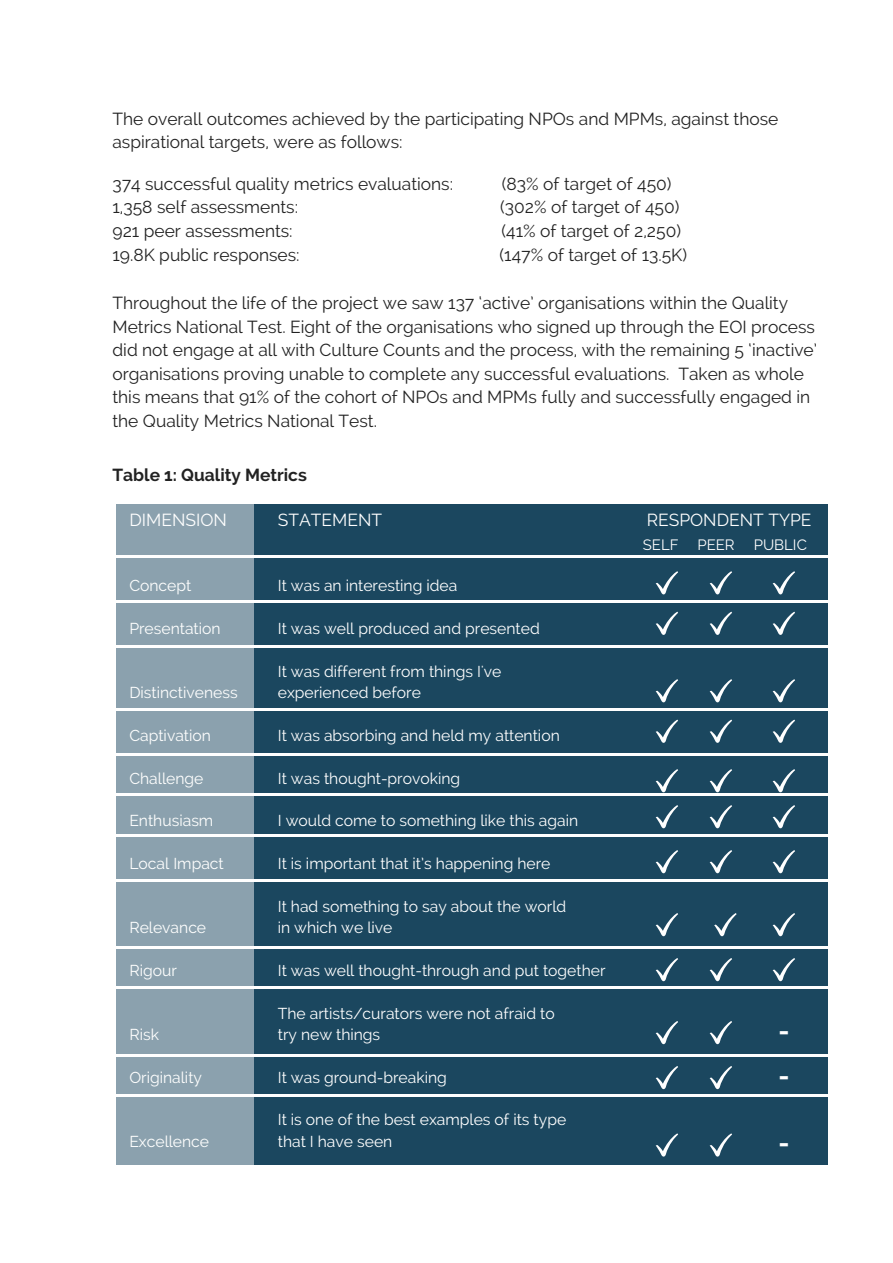
<style>
.page{position:relative;width:893px;height:1263px;background:#fff}
.page>*{position:absolute;margin:0;border:0;box-sizing:border-box;transform-origin:0 0}
.t1{font:700 26.4px/45px "Raleway";color:#fff}
.t2{font:17.4px/23.5px "Raleway";color:#222}
.t3{font:17.4px "Raleway";color:#fff}
.t4{font:700 17.4px "Raleway";color:#222}
.t5{font:15.75px/21.3px "Raleway";color:#fff}
.t6{font:14.85px "Raleway";color:#fff}
</style>
<div class="page">
<div style="left:116px;top:504px;width:711px;height:660px;background:#1b475f"></div>
<svg style="left:655px;top:571px;width:23px;height:23px"></svg>
<svg style="left:709px;top:571px;width:23px;height:23px"></svg>
<svg style="left:772px;top:571px;width:23px;height:23px"></svg>
<svg style="left:655px;top:1021px;width:23px;height:23px"></svg>
<svg style="left:709px;top:1021px;width:23px;height:23px"></svg>
<svg style="left:655px;top:1066px;width:23px;height:23px"></svg>
<svg style="left:709px;top:1066px;width:23px;height:23px"></svg>
<svg style="left:655px;top:1133px;width:23px;height:23px"></svg>
<svg style="left:709px;top:1133px;width:23px;height:23px"></svg>
<svg style="left:655px;top:611px;width:23px;height:24px"></svg>
<svg style="left:709px;top:611px;width:23px;height:24px"></svg>
<svg style="left:772px;top:611px;width:23px;height:24px"></svg>
<hr style="left:107px;top:1095px;width:731px;height:2px;background:#fff">
<hr style="left:107px;top:555px;width:731px;height:2px;background:#fff">
<hr style="left:116px;top:600px;width:731px;height:2px;background:#fff">
<hr style="left:107px;top:645px;width:731px;height:2px;background:#fff">
<hr style="left:107px;top:708px;width:731px;height:2px;background:#fff">
<hr style="left:107px;top:753px;width:731px;height:2px;background:#fff">
<hr style="left:107px;top:793px;width:731px;height:2px;background:#fff">
<hr style="left:107px;top:1054px;width:731px;height:2px;background:#fff">
<hr style="left:116px;top:987px;width:731px;height:2px;background:#fff">
<hr style="left:107px;top:946px;width:731px;height:2px;background:#fff">
<hr style="left:116px;top:879px;width:731px;height:2px;background:#fff">
<hr style="left:116px;top:834px;width:731px;height:2px;background:#fff">
<div style="left:116px;top:504px;width:138px;height:661px;background:#8ba1ae"></div>
<svg style="left:655px;top:679px;width:23px;height:23px"></svg>
<svg style="left:709px;top:679px;width:23px;height:23px"></svg>
<svg style="left:772px;top:679px;width:23px;height:23px"></svg>
<svg style="left:655px;top:719px;width:23px;height:24px"></svg>
<svg style="left:709px;top:719px;width:23px;height:24px"></svg>
<svg style="left:772px;top:719px;width:23px;height:24px"></svg>
<svg style="left:655px;top:769px;width:23px;height:23px"></svg>
<svg style="left:709px;top:769px;width:23px;height:23px"></svg>
<svg style="left:772px;top:769px;width:23px;height:23px"></svg>
<svg style="left:655px;top:805px;width:23px;height:23px"></svg>
<svg style="left:709px;top:805px;width:23px;height:23px"></svg>
<svg style="left:772px;top:805px;width:23px;height:23px"></svg>
<svg style="left:655px;top:850px;width:23px;height:23px"></svg>
<svg style="left:709px;top:850px;width:23px;height:23px"></svg>
<svg style="left:772px;top:850px;width:23px;height:23px"></svg>
<svg style="left:655px;top:913px;width:23px;height:23px"></svg>
<svg style="left:714px;top:913px;width:22px;height:23px"></svg>
<svg style="left:772px;top:913px;width:23px;height:23px"></svg>
<svg style="left:655px;top:958px;width:23px;height:23px"></svg>
<svg style="left:709px;top:958px;width:23px;height:23px"></svg>
<svg style="left:772px;top:958px;width:23px;height:23px"></svg>
<p class="t2" style="left:112px;top:107px;width:667px">The overall outcomes achieved by the participating NPOs and MPMs, against those aspirational targets, were as follows:</p>
<p class="t2" style="left:112px;top:172px;width:342px">374 successful quality metrics evaluations:</p>
<p class="t2" style="left:502px;top:172px;width:171px">(83% of target of 450)</p>
<p class="t2" style="left:112px;top:195px;width:187px">1,358 self assessments:</p>
<p class="t2" style="left:500px;top:195px;width:181px">(302% of target of 450)</p>
<p class="t2" style="left:112px;top:219px;width:182px">921 peer assessments:</p>
<p class="t2" style="left:501px;top:219px;width:181px">(41% of target of 2,250)</p>
<p class="t2" style="left:112px;top:243px;width:189px">19.8K public responses:</p>
<p class="t2" style="left:499px;top:243px;width:189px">(147% of target of 13.5K)</p>
<p class="t2" style="left:112px;top:291px;width:706px">Throughout the life of the project we saw 137 ‘active’ organisations within the Quality Metrics National Test. Eight of the organisations who signed up through the EOI process did not engage at all with Culture Counts and the process, with the remaining 5 ‘inactive’ organisations proving unable to complete any successful evaluations. Taken as whole this means that 91% of the cohort of NPOs and MPMs fully and successfully engaged in the Quality Metrics National Test.</p>
<p class="t4" style="left:112px;top:465px;width:196px">Table 1: Quality Metrics</p>
<p class="t3" style="left:129px;top:510px;width:99px">DIMENSION</p>
<p class="t3" style="left:278px;top:510px;width:106px">STATEMENT</p>
<p class="t3" style="left:646px;top:510px;width:166px">RESPONDENT TYPE</p>
<p class="t6" style="left:642px;top:536px;width:37px">SELF</p>
<p class="t6" style="left:697px;top:536px;width:39px">PEER</p>
<p class="t6" style="left:753px;top:536px;width:55px">PUBLIC</p>
<p class="t5" style="left:129px;top:575px;width:63px">Concept</p>
<p class="t5" style="left:129px;top:618px;width:93px">Presentation</p>
<p class="t5" style="left:129px;top:682px;width:110px">Distinctiveness</p>
<p class="t5" style="left:129px;top:724px;width:83px">Captivation</p>
<p class="t5" style="left:129px;top:767px;width:76px">Challenge</p>
<p class="t5" style="left:129px;top:810px;width:85px">Enthusiasm</p>
<p class="t5" style="left:129px;top:853px;width:96px">Local Impact</p>
<p class="t5" style="left:129px;top:917px;width:78px">Relevance</p>
<p class="t5" style="left:129px;top:959px;width:49px">Rigour</p>
<p class="t5" style="left:129px;top:1023px;width:31px">Risk</p>
<p class="t5" style="left:129px;top:1066px;width:74px">Originality</p>
<p class="t5" style="left:129px;top:1130px;width:81px">Excellence</p>
<p class="t5" style="left:278px;top:575px;width:181px">It was an interesting idea</p>
<p class="t5" style="left:278px;top:618px;width:263px">It was well produced and presented</p>
<p class="t5" style="left:278px;top:660px;width:225px">It was different from things I've experienced before</p>
<p class="t5" style="left:278px;top:724px;width:283px">It was absorbing and held my attention</p>
<p class="t5" style="left:278px;top:767px;width:184px">It was thought-provoking</p>
<p class="t5" style="left:278px;top:810px;width:302px">I would come to something like this again</p>
<p class="t5" style="left:278px;top:853px;width:274px">It is important that it’s happening here</p>
<p class="t5" style="left:278px;top:895px;width:290px">It had something to say about the world in which we live</p>
<p class="t5" style="left:278px;top:959px;width:329px">It was well thought-through and put together</p>
<p class="t5" style="left:278px;top:1002px;width:278px">The artists/curators were not afraid to try new things</p>
<p class="t5" style="left:278px;top:1066px;width:170px">It was ground-breaking</p>
<p class="t5" style="left:278px;top:1109px;width:290px">It is one of the best examples of its type that I have seen</p>
<h1 class="t1" style="left:778px;top:1008px;width:13px">- -</h1>
<h1 class="t1" style="left:778px;top:1120px;width:13px">-</h1>
</div>
